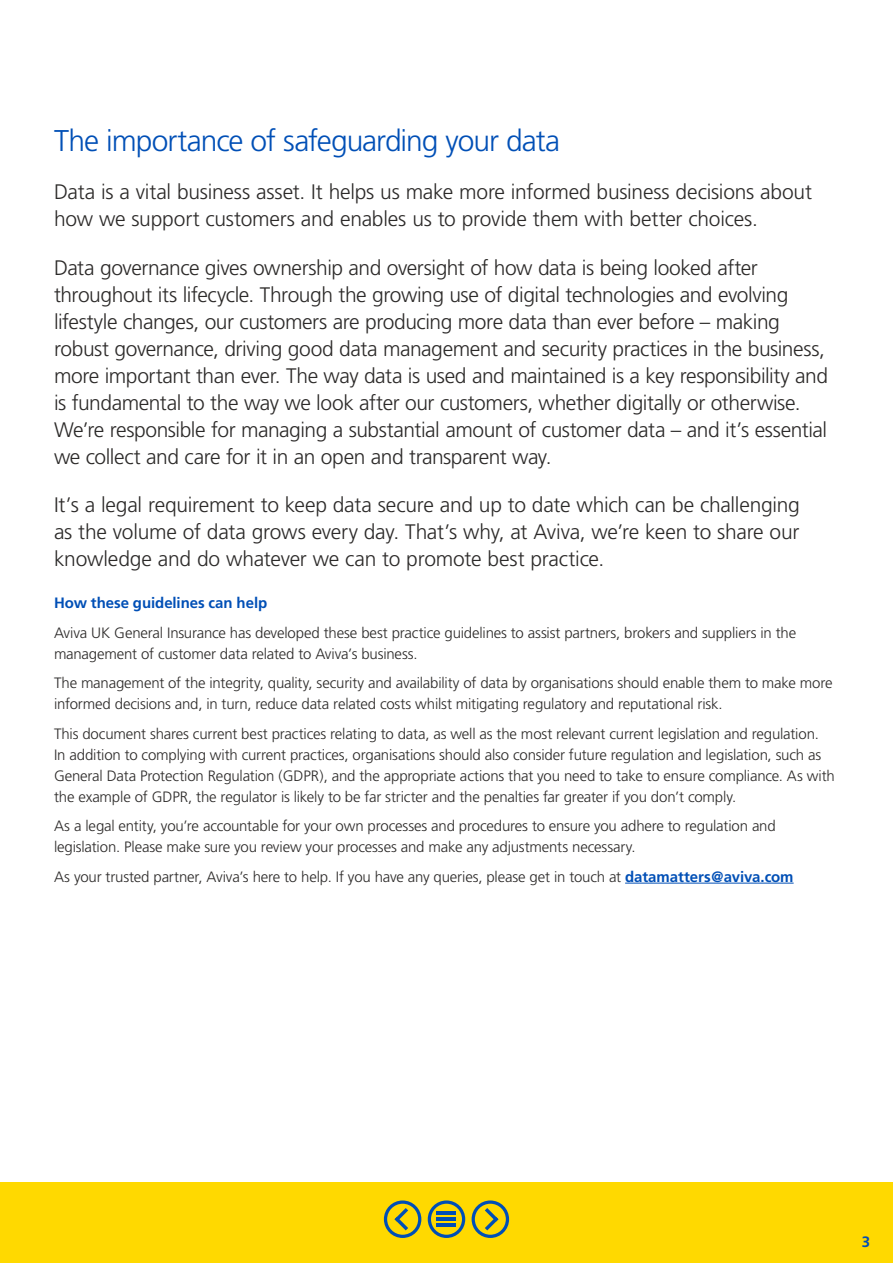
<style>
.page{position:relative;width:893px;height:1263px;background:#fff}
.page>*{position:absolute;margin:0;border:0;box-sizing:border-box;transform-origin:0 0}
.t1{font:300 30px "Frutiger";letter-spacing:-.035em;color:#004fb6}
.t2{font:300 21px/27px "Frutiger";letter-spacing:-.02em;color:#2c2a29}
.t3{font:300 15px/21px "Frutiger";letter-spacing:-.01em;color:#2c2a29}
.t4{font:700 15px "Frutiger";letter-spacing:-.005em;color:#004fb6}
.s1{font-weight:700;color:#004fb6}
</style>
<div class="page">
<div style="left:0;top:1182px;width:893px;height:81px;background:#ffd900"></div>
<div style="left:472px;top:1200px;width:37px;height:38px;border:3px solid #004fb6;border-radius:50%"></div>
<svg style="left:485px;top:1208px;width:13px;height:22px"></svg>
<div style="left:384px;top:1200px;width:37px;height:38px;border:3px solid #004fb6;border-radius:50%"></div>
<svg style="left:395px;top:1208px;width:13px;height:22px"></svg>
<div style="left:428px;top:1200px;width:37px;height:38px;border:3px solid #004fb6;border-radius:50%"></div>
<hr style="left:437px;top:1211px;width:19px;height:4px;background:#004fb6">
<hr style="left:437px;top:1217px;width:19px;height:4px;background:#004fb6">
<hr style="left:437px;top:1223px;width:19px;height:4px;background:#004fb6">
<hr style="left:625px;top:883px;width:169px;height:1px;background:#004fb6">
<h1 class="t1" style="left:54px;top:124px;width:508px">The importance of safeguarding your data</h1>
<h2 class="t2" style="left:54px;top:179px;width:759px">Data is a vital business asset. It helps us make more informed business decisions about how we support customers and enables us to provide them with better choices.</h2>
<p class="t2" style="left:54px;top:254px;width:776px">Data governance gives ownership and oversight of how data is being looked after throughout its lifecycle. Through the growing use of digital technologies and evolving lifestyle changes, our customers are producing more data than ever before – making robust governance, driving good data management and security practices in the business, more important than ever. The way data is used and maintained is a key responsibility and is fundamental to the way we look after our customers, whether digitally or otherwise.<br>We’re responsible for managing a substantial amount of customer data – and it’s essential we collect and care for it in an open and transparent way.</p>
<h2 class="t2" style="left:54px;top:491px;width:747px;text-align:justify">It’s a legal requirement to keep data secure and up to date which can be challenging as the volume of data grows every day. That’s why, at Aviva, we’re keen to share our knowledge and do whatever we can to promote best practice.</h2>
<p class="t4" style="left:54px;top:594px;width:215px">How these guidelines can help</p>
<p class="t3" style="left:54px;top:622px;width:744px">Aviva UK General Insurance has developed these best practice guidelines to assist partners, brokers and suppliers in the management of customer data related to Aviva’s business.</p>
<p class="t3" style="left:54px;top:673px;width:780px">The management of the integrity, quality, security and availability of data by organisations should enable them to make more informed decisions and, in turn, reduce data related costs whilst mitigating regulatory and reputational risk.</p>
<p class="t3" style="left:54px;top:723px;width:782px">This document shares current best practices relating to data, as well as the most relevant current legislation and regulation.<br>In addition to complying with current practices, organisations should also consider future regulation and legislation, such as General Data Protection Regulation (GDPR), and the appropriate actions that you need to take to ensure compliance. As with the example of GDPR, the regulator is likely to be far stricter and the penalties far greater if you don’t comply.</p>
<p class="t3" style="left:54px;top:816px;width:723px">As a legal entity, you’re accountable for your own processes and procedures to ensure you adhere to regulation and legislation. Please make sure you review your processes and make any adjustments necessary.</p>
<p class="t3" style="left:54px;top:866px;width:741px">As your trusted partner, Aviva’s here to help. If you have any queries, please get in touch at <span class="s1">datamatters@aviva.com</span></p>
<p class="t4" style="left:862px;top:1233px;width:10px">3</p>
</div>
